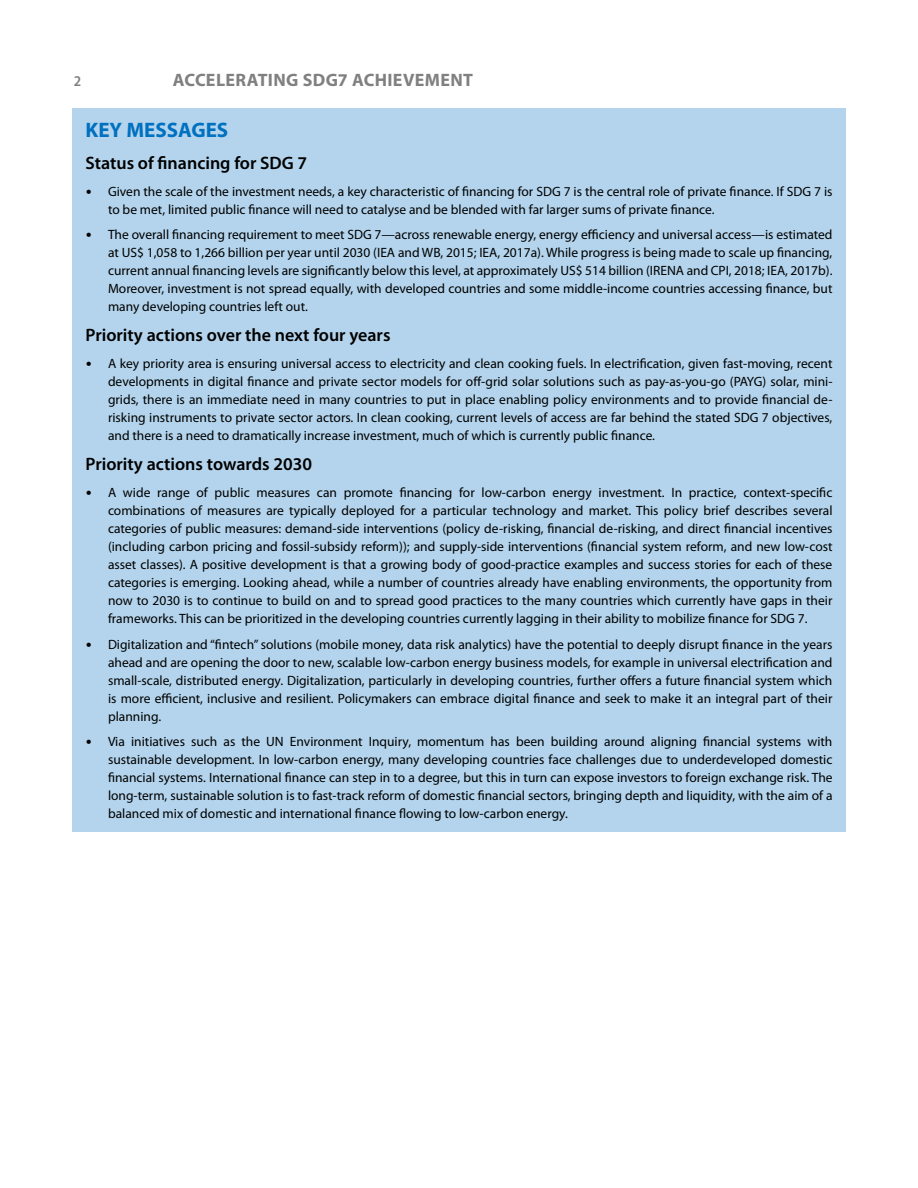
<style>
.page{position:relative;width:918px;height:1188px;background:#fff}
.page>*{position:absolute;margin:0;border:0;box-sizing:border-box;transform-origin:0 0}
.t1{font:700 21px "Myriad Pro";color:#0070c0}
.t2{font:600 18px "Myriad Pro";color:#000}
.t3{font:700 18px "Myriad Pro";letter-spacing:.02em;color:#808080}
.t4{font:600 semi-condensed 15px "Myriad Pro";color:#808080}
.t5{font:13.5px/18px "Myriad Pro";color:#000;text-align:justify}
.s1{font-family:"Calibri"}
</style>
<div class="page">
<div style="left:72px;top:108px;width:774px;height:724px;background:#b3d4ec"></div>
<p class="t4" style="left:74px;top:72px;width:9px">2</p>
<h2 class="t3" style="left:173px;top:68px;width:302px">ACCELERATING SDG7 ACHIEVEMENT</h2>
<h1 class="t1" style="left:86px;top:116px;width:144px">KEY MESSAGES</h1>
<h2 class="t2" style="left:86px;top:151px;width:223px">Status of financing for SDG 7</h2>
<p class="t5" style="left:108px;top:182px;width:726px;text-indent:-23px"><span class="s1">•</span> Given the scale of the investment needs, a key characteristic of financing for SDG 7 is the central role of private finance. If SDG 7 is to be met, limited public finance will need to catalyse and be blended with far larger sums of private finance.</p>
<p class="t5" style="left:108px;top:226px;width:726px;text-indent:-23px"><span class="s1">•</span> The overall financing requirement to meet SDG 7—across renewable energy, energy efficiency and universal access—is estimated at US$ 1,058 to 1,266 billion per year until 2030 (IEA and WB, 2015; IEA, 2017a). While progress is being made to scale up financing, current annual financing levels are significantly below this level, at approximately US$ 514 billion (IRENA and CPI, 2018; IEA, 2017b).<br>Moreover, investment is not spread equally, with developed countries and some middle-income countries accessing finance, but many developing countries left out.</p>
<h2 class="t2" style="left:86px;top:324px;width:307px">Priority actions over the next four years</h2>
<p class="t5" style="left:108px;top:355px;width:726px;text-indent:-23px"><span class="s1">•</span> A key priority area is ensuring universal access to electricity and clean cooking fuels. In electrification, given fast-moving, recent developments in digital finance and private sector models for off-grid solar solutions such as pay-as-you-go (PAYG) solar, mini&shy;grids, there is an immediate need in many countries to put in place enabling policy environments and to provide financial de&shy;risking instruments to private sector actors. In clean cooking, current levels of access are far behind the stated SDG 7 objectives, and there is a need to dramatically increase investment, much of which is currently public finance.</p>
<h2 class="t2" style="left:86px;top:453px;width:228px">Priority actions towards 2030</h2>
<p class="t5" style="left:108px;top:484px;width:726px;text-indent:-23px"><span class="s1">•</span> A wide range of public measures can promote financing for low-carbon energy investment. In practice, context-specific combinations of measures are typically deployed for a particular technology and market. This policy brief describes several categories of public measures: demand-side interventions (policy de-risking, financial de-risking, and direct financial incentives (including carbon pricing and fossil-subsidy reform)); and supply-side interventions (financial system reform, and new low-cost asset classes). A positive development is that a growing body of good-practice examples and success stories for each of these categories is emerging. Looking ahead, while a number of countries already have enabling environments, the opportunity from now to 2030 is to continue to build on and to spread good practices to the many countries which currently have gaps in their frameworks. This can be prioritized in the developing countries currently lagging in their ability to mobilize finance for SDG 7.</p>
<p class="t5" style="left:108px;top:635px;width:726px;text-indent:-23px"><span class="s1">•</span> Digitalization and “fintech” solutions (mobile money, data risk analytics) have the potential to deeply disrupt finance in the years ahead and are opening the door to new, scalable low-carbon energy business models, for example in universal electrification and small-scale, distributed energy. Digitalization, particularly in developing countries, further offers a future financial system which is more efficient, inclusive and resilient. Policymakers can embrace digital finance and seek to make it an integral part of their planning.</p>
<p class="t5" style="left:108px;top:732px;width:726px;text-indent:-23px"><span class="s1">•</span> Via initiatives such as the UN Environment Inquiry, momentum has been building around aligning financial systems with sustainable development. In low-carbon energy, many developing countries face challenges due to underdeveloped domestic financial systems. International finance can step in to a degree, but this in turn can expose investors to foreign exchange risk. The long-term, sustainable solution is to fast-track reform of domestic financial sectors, bringing depth and liquidity, with the aim of a balanced mix of domestic and international finance flowing to low-carbon energy.</p>
</div>
